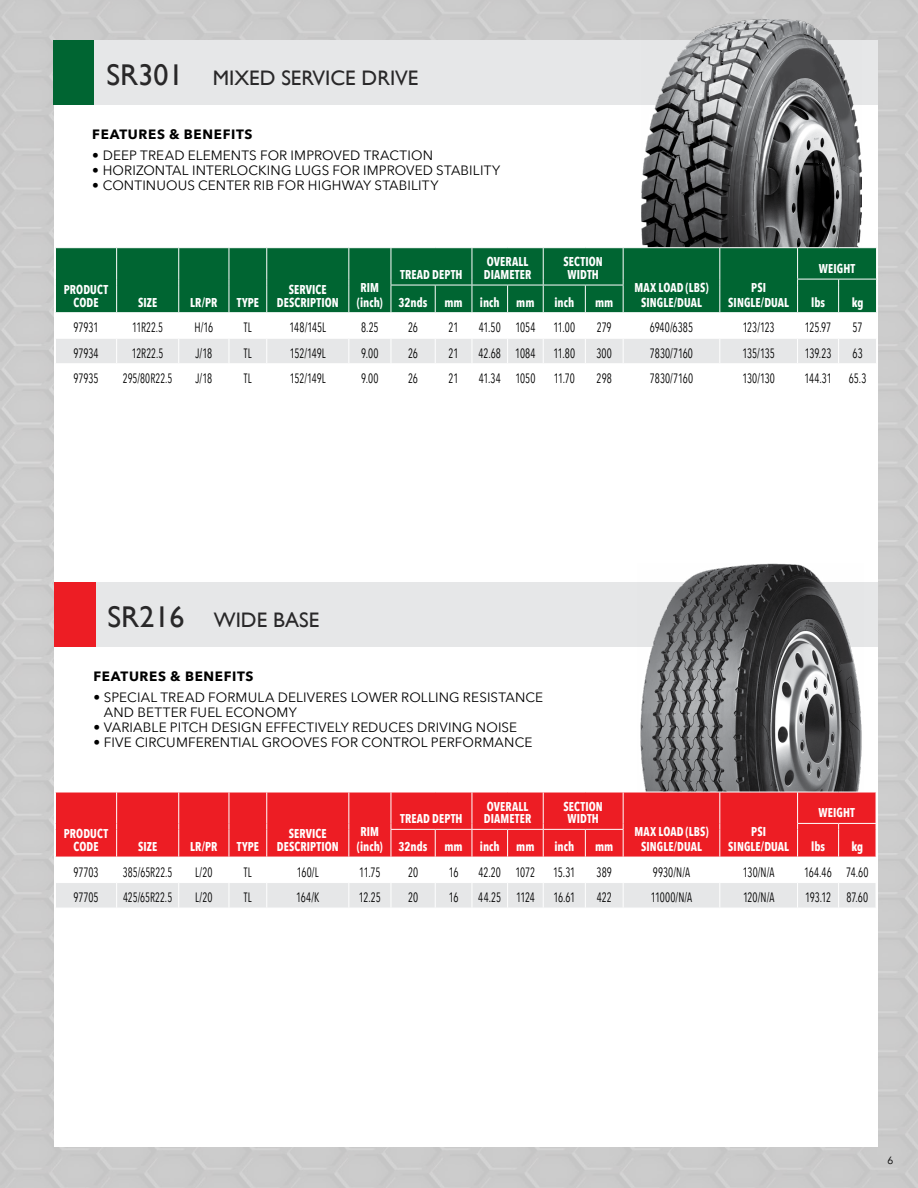
<style>
.page{position:relative;width:918px;height:1188px;background:#cbcbcb}
.page>*{position:absolute;margin:0;border:0;box-sizing:border-box;transform-origin:0 0}
.t1{font:21px "Gill Sans";color:#292829}
.t2{font:13.5px "Avenir Next Condensed";letter-spacing:-.01em;color:#000;scale:.8 1}
.t3{font:13.5px/15px "Avenir Next";letter-spacing:.01em;color:#000}
.t4{font:13.5px "Avenir Next Condensed";letter-spacing:-.01em;color:#000;scale:.78 1}
.t5{font:700 13.5px "Avenir Next";letter-spacing:.05em;color:#000}
.t6{font:700 12.75px/12.6px "Avenir Next Condensed";letter-spacing:.01em;color:#fff;text-align:center;scale:.9 1}
.t7{font:10.5px "Avenir";color:#000}
.s1{font-size:30px}
</style>
<div class="page">
<div style="left:54px;top:122px;width:824px;height:1026px;background:#fff"></div>
<div style="left:54px;top:41px;width:823px;height:296px;background:#fff"></div>
<div style="left:54px;top:40px;width:824px;height:65px;background:#e6e7e8"></div>
<div style="left:54px;top:40px;width:40px;height:65px;background:#006532"></div>
<img style="left:642px;top:19px;width:220px;height:228px">
<div style="left:54px;top:582px;width:824px;height:65px;background:#e6e7e8"></div>
<div style="left:54px;top:582px;width:41px;height:65px;background:#ed1d24"></div>
<img style="left:640px;top:564px;width:222px;height:228px">
<div style="left:56px;top:248px;width:820px;height:31px;background:#006532"></div>
<hr style="left:116px;top:248px;width:1px;height:31px;background:#fff">
<hr style="left:178px;top:248px;width:1px;height:31px;background:#fff">
<hr style="left:229px;top:248px;width:1px;height:31px;background:#fff">
<hr style="left:266px;top:248px;width:1px;height:31px;background:#fff">
<hr style="left:348px;top:248px;width:1px;height:31px;background:#fff">
<hr style="left:391px;top:248px;width:1px;height:31px;background:#fff">
<hr style="left:472px;top:248px;width:1px;height:31px;background:#fff">
<hr style="left:543px;top:248px;width:1px;height:31px;background:#fff">
<hr style="left:623px;top:248px;width:1px;height:31px;background:#fff">
<hr style="left:719px;top:248px;width:1px;height:31px;background:#fff">
<hr style="left:797px;top:248px;width:1px;height:31px;background:#fff">
<svg style="left:55px;top:279px;width:822px;height:84px"></svg>
<div style="left:56px;top:793px;width:820px;height:30px;background:#ed1d24"></div>
<hr style="left:116px;top:792px;width:1px;height:31px;background:#fff">
<hr style="left:178px;top:792px;width:1px;height:31px;background:#fff">
<hr style="left:229px;top:792px;width:1px;height:31px;background:#fff">
<hr style="left:266px;top:792px;width:1px;height:31px;background:#fff">
<hr style="left:348px;top:792px;width:1px;height:31px;background:#fff">
<hr style="left:391px;top:792px;width:1px;height:31px;background:#fff">
<hr style="left:472px;top:792px;width:1px;height:31px;background:#fff">
<hr style="left:543px;top:792px;width:1px;height:31px;background:#fff">
<hr style="left:623px;top:792px;width:1px;height:31px;background:#fff">
<hr style="left:719px;top:792px;width:1px;height:31px;background:#fff">
<hr style="left:797px;top:792px;width:1px;height:31px;background:#fff">
<svg style="left:55px;top:823px;width:821px;height:85px"></svg>
<h1 class="t1" style="left:106px;top:66px;width:314px"><span class="s1">SR301</span> MIXED SERVICE DRIVE</h1>
<p class="t5" style="left:92px;top:122px;width:162px">FEATURES &amp; BENEFITS</p>
<p class="t3" style="left:92px;top:147px;width:342px">• DEEP TREAD ELEMENTS FOR IMPROVED TRACTION</p>
<p class="t3" style="left:92px;top:162px;width:409px">• HORIZONTAL INTERLOCKING LUGS FOR IMPROVED STABILITY</p>
<p class="t3" style="left:92px;top:177px;width:348px">• CONTINUOUS CENTER RIB FOR HIGHWAY STABILITY</p>
<p class="t6" style="left:400px;top:268px;width:71px">TREAD DEPTH</p>
<p class="t6" style="left:484px;top:256px;width:54px;text-align:left">OVERALL<br>DIAMETER</p>
<p class="t6" style="left:564px;top:256px;width:45px">SECTION<br>WIDTH</p>
<p class="t6" style="left:819px;top:262px;width:42px">WEIGHT</p>
<p class="t6" style="left:64px;top:283px;width:51px">PRODUCT<br>CODE</p>
<p class="t6" style="left:138px;top:296px;width:23px">SIZE</p>
<p class="t6" style="left:190px;top:296px;width:32px">LR/PR</p>
<p class="t6" style="left:237px;top:296px;width:26px">TYPE</p>
<p class="t6" style="left:277px;top:283px;width:70px">SERVICE<br>DESCRIPTION</p>
<p class="t6" style="left:357px;top:280px;width:30px;line-height:14.7px;text-align:left">RIM (inch)</p>
<p class="t6" style="left:634px;top:280px;width:84px;line-height:14.7px">MAX LOAD (LBS)<br>SINGLE/DUAL</p>
<p class="t6" style="left:728px;top:280px;width:69px;line-height:14.7px">PSI<br>SINGLE/DUAL</p>
<p class="t6" style="left:399px;top:296px;width:34px">32nds</p>
<p class="t6" style="left:444px;top:296px;width:22px">mm</p>
<p class="t6" style="left:480px;top:296px;width:24px">inch</p>
<p class="t6" style="left:516px;top:296px;width:22px">mm</p>
<p class="t6" style="left:554px;top:296px;width:24px">inch</p>
<p class="t6" style="left:595px;top:296px;width:22px">mm</p>
<p class="t6" style="left:811px;top:296px;width:17px">lbs</p>
<p class="t6" style="left:852px;top:296px;width:15px">kg</p>
<p class="t2" style="left:74px;top:316px;width:33px">97931</p>
<p class="t4" style="left:132px;top:316px;width:41px">11R22.5</p>
<p class="t2" style="left:194px;top:316px;width:25px">H/16</p>
<p class="t2" style="left:244px;top:316px;width:11px">TL</p>
<p class="t2" style="left:290px;top:316px;width:47px">148/145L</p>
<p class="t2" style="left:361px;top:316px;width:24px">8.25</p>
<p class="t2" style="left:408px;top:316px;width:14px">26</p>
<p class="t2" style="left:449px;top:316px;width:14px">21</p>
<p class="t2" style="left:479px;top:316px;width:72px">41.50 1054</p>
<p class="t2" style="left:553px;top:316px;width:29px">11.00</p>
<p class="t2" style="left:597px;top:316px;width:20px">279</p>
<p class="t2" style="left:650px;top:316px;width:56px">6940/6385</p>
<p class="t2" style="left:743px;top:316px;width:42px">123/123</p>
<p class="t2" style="left:805px;top:316px;width:35px">125.97</p>
<p class="t2" style="left:853px;top:316px;width:14px">57</p>
<p class="t2" style="left:73px;top:341px;width:33px">97934</p>
<p class="t4" style="left:132px;top:341px;width:42px">12R22.5</p>
<p class="t2" style="left:196px;top:341px;width:22px">J/18</p>
<p class="t2" style="left:244px;top:341px;width:11px">TL</p>
<p class="t2" style="left:290px;top:341px;width:46px">152/149L</p>
<p class="t2" style="left:361px;top:341px;width:23px">9.00</p>
<p class="t2" style="left:408px;top:341px;width:14px">26</p>
<p class="t2" style="left:449px;top:341px;width:14px">21</p>
<p class="t2" style="left:478px;top:341px;width:73px">42.68 1084</p>
<p class="t2" style="left:553px;top:341px;width:29px">11.80</p>
<p class="t2" style="left:596px;top:341px;width:21px">300</p>
<p class="t2" style="left:650px;top:341px;width:55px">7830/7160</p>
<p class="t2" style="left:743px;top:341px;width:42px">135/135</p>
<p class="t2" style="left:805px;top:341px;width:35px">139.23</p>
<p class="t2" style="left:852px;top:341px;width:14px">63</p>
<p class="t2" style="left:73px;top:367px;width:33px">97935</p>
<p class="t4" style="left:123px;top:367px;width:65px">295/80R22.5</p>
<p class="t2" style="left:196px;top:367px;width:22px">J/18</p>
<p class="t2" style="left:244px;top:367px;width:11px">TL</p>
<p class="t2" style="left:290px;top:367px;width:46px">152/149L</p>
<p class="t2" style="left:361px;top:367px;width:23px">9.00</p>
<p class="t2" style="left:408px;top:367px;width:14px">26</p>
<p class="t2" style="left:449px;top:367px;width:14px">21</p>
<p class="t2" style="left:479px;top:367px;width:72px">41.34 1050</p>
<p class="t2" style="left:554px;top:367px;width:28px">11.70</p>
<p class="t2" style="left:597px;top:367px;width:21px">298</p>
<p class="t2" style="left:650px;top:367px;width:55px">7830/7160</p>
<p class="t2" style="left:742px;top:367px;width:42px">130/130</p>
<p class="t2" style="left:804px;top:367px;width:79px">144.31 65.3</p>
<h1 class="t1" style="left:108px;top:608px;width:213px"><span class="s1">SR216</span> WIDE BASE</h1>
<p class="t5" style="left:93px;top:664px;width:162px">FEATURES &amp; BENEFITS</p>
<p class="t3" style="left:104px;top:689px;width:441px;text-indent:-11px">• SPECIAL TREAD FORMULA DELIVERES LOWER ROLLING RESISTANCE<br>AND BETTER FUEL ECONOMY</p>
<p class="t3" style="left:93px;top:719px;width:425px">• VARIABLE PITCH DESIGN EFFECTIVELY REDUCES DRIVING NOISE</p>
<p class="t3" style="left:93px;top:734px;width:441px">• FIVE CIRCUMFERENTIAL GROOVES FOR CONTROL PERFORMANCE</p>
<p class="t6" style="left:400px;top:813px;width:71px">TREAD DEPTH</p>
<p class="t6" style="left:484px;top:800px;width:54px;text-align:left">OVERALL<br>DIAMETER</p>
<p class="t6" style="left:564px;top:800px;width:45px">SECTION<br>WIDTH</p>
<p class="t6" style="left:819px;top:807px;width:42px">WEIGHT</p>
<p class="t6" style="left:64px;top:828px;width:51px">PRODUCT<br>CODE</p>
<p class="t6" style="left:138px;top:840px;width:23px">SIZE</p>
<p class="t6" style="left:190px;top:840px;width:32px">LR/PR</p>
<p class="t6" style="left:237px;top:840px;width:26px">TYPE</p>
<p class="t6" style="left:277px;top:828px;width:70px">SERVICE<br>DESCRIPTION</p>
<p class="t6" style="left:357px;top:824px;width:30px;line-height:14.7px;text-align:left">RIM (inch)</p>
<p class="t6" style="left:634px;top:824px;width:84px;line-height:14.7px">MAX LOAD (LBS)<br>SINGLE/DUAL</p>
<p class="t6" style="left:728px;top:824px;width:69px;line-height:14.7px">PSI<br>SINGLE/DUAL</p>
<p class="t6" style="left:399px;top:840px;width:34px">32nds</p>
<p class="t6" style="left:444px;top:840px;width:22px">mm</p>
<p class="t6" style="left:480px;top:840px;width:24px">inch</p>
<p class="t6" style="left:516px;top:840px;width:22px">mm</p>
<p class="t6" style="left:554px;top:840px;width:24px">inch</p>
<p class="t6" style="left:595px;top:840px;width:22px">mm</p>
<p class="t6" style="left:811px;top:840px;width:17px">lbs</p>
<p class="t6" style="left:851px;top:840px;width:15px">kg</p>
<p class="t2" style="left:73px;top:860px;width:33px">97703</p>
<p class="t4" style="left:123px;top:860px;width:65px">385/65R22.5</p>
<p class="t2" style="left:195px;top:860px;width:23px">L/20</p>
<p class="t2" style="left:244px;top:860px;width:11px">TL</p>
<p class="t2" style="left:297px;top:860px;width:29px">160/L</p>
<p class="t2" style="left:359px;top:860px;width:28px">11.75</p>
<p class="t2" style="left:408px;top:860px;width:14px">20</p>
<p class="t2" style="left:449px;top:860px;width:14px">16</p>
<p class="t2" style="left:479px;top:860px;width:72px">42.20 1072</p>
<p class="t2" style="left:553px;top:860px;width:29px">15.31</p>
<p class="t2" style="left:597px;top:860px;width:21px">389</p>
<p class="t2" style="left:653px;top:860px;width:48px">9930/N/A</p>
<p class="t2" style="left:743px;top:860px;width:41px">130/N/A</p>
<p class="t2" style="left:804px;top:860px;width:82px">164.46 74.60</p>
<p class="t2" style="left:73px;top:886px;width:33px">97705</p>
<p class="t4" style="left:123px;top:886px;width:65px">425/65R22.5</p>
<p class="t2" style="left:195px;top:886px;width:23px">L/20</p>
<p class="t2" style="left:244px;top:886px;width:11px">TL</p>
<p class="t2" style="left:296px;top:886px;width:31px">164/K</p>
<p class="t2" style="left:359px;top:886px;width:29px">12.25</p>
<p class="t2" style="left:408px;top:886px;width:14px">20</p>
<p class="t2" style="left:449px;top:886px;width:14px">16</p>
<p class="t2" style="left:478px;top:886px;width:72px">44.25 1124</p>
<p class="t2" style="left:554px;top:886px;width:29px">16.61</p>
<p class="t2" style="left:597px;top:886px;width:20px">422</p>
<p class="t2" style="left:651px;top:886px;width:54px">11000/N/A</p>
<p class="t2" style="left:743px;top:886px;width:41px">120/N/A</p>
<p class="t2" style="left:805px;top:886px;width:80px">193.12 87.60</p>
<p class="t7" style="left:887px;top:1154px;width:7px">6</p>
</div>
